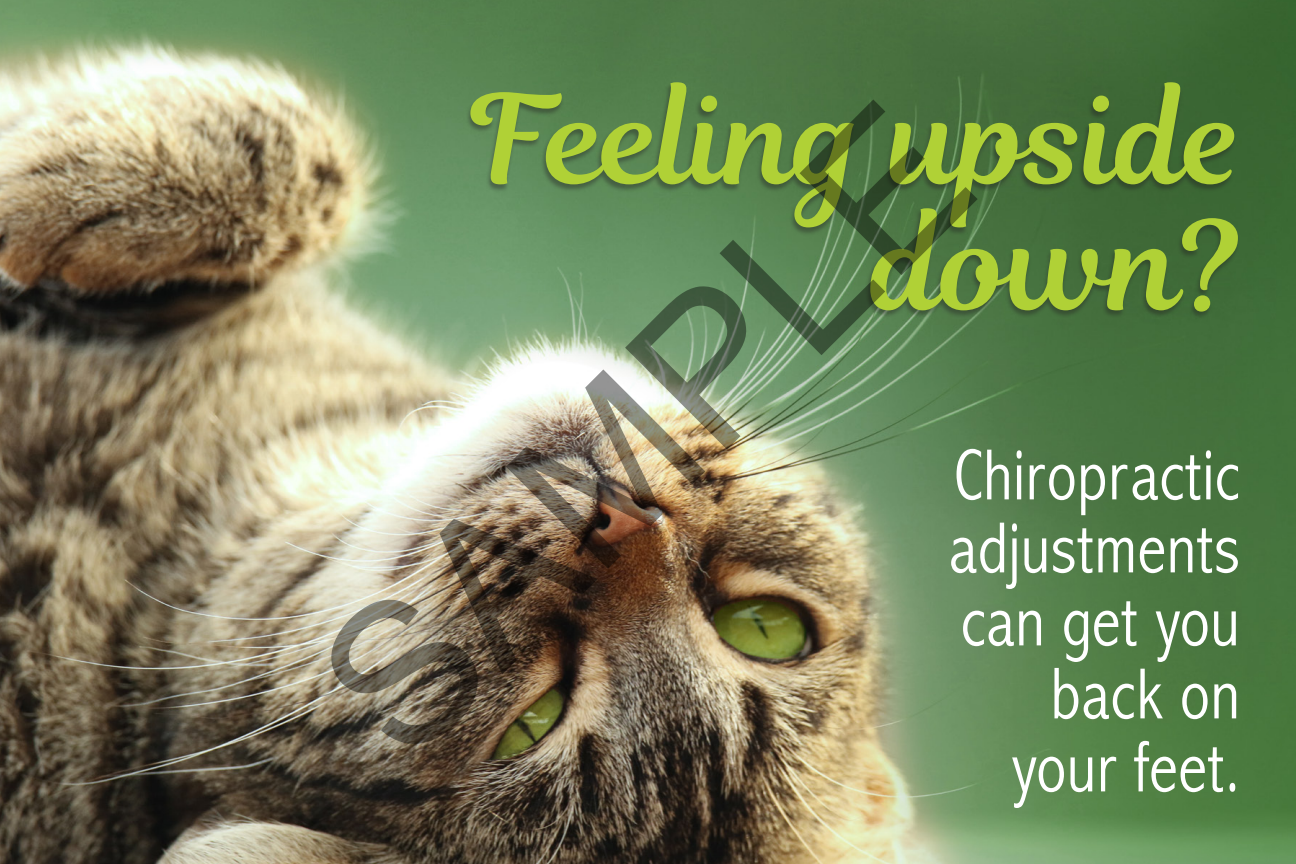
<style>
.page{position:relative;width:1296px;height:864px;background:#fff}
.page>*{position:absolute;margin:0;border:0;box-sizing:border-box;transform-origin:0 0}
.t1{font:201.3px "Arial";color:rgb(0 0 0/.42)}
.t2{font:123px/126px "Magnolia Script";color:#b0d136;text-align:right}
.t3{font:300 condensed 72.9px/72.9px "Abadi";letter-spacing:.01em;color:#fff;text-align:right;scale:.96 1}
</style>
<div class="page">
<img style="left:0;top:0;width:1296px;height:864px">
<div style="left:466px;top:83px;width:773px;height:235px;background:#231f20;opacity:.4"></div>
<h2 class="t2" style="left:473px;top:76px;width:771px">Feeling upside down?</h2>
<h1 class="t1" style="left:259px;top:621px;width:819px;rotate:-45deg">SAMPLE</h1>
<p class="t3" style="left:949px;top:439px;width:305px">Chiropractic adjustments can get you back on your feet.</p>
</div>
